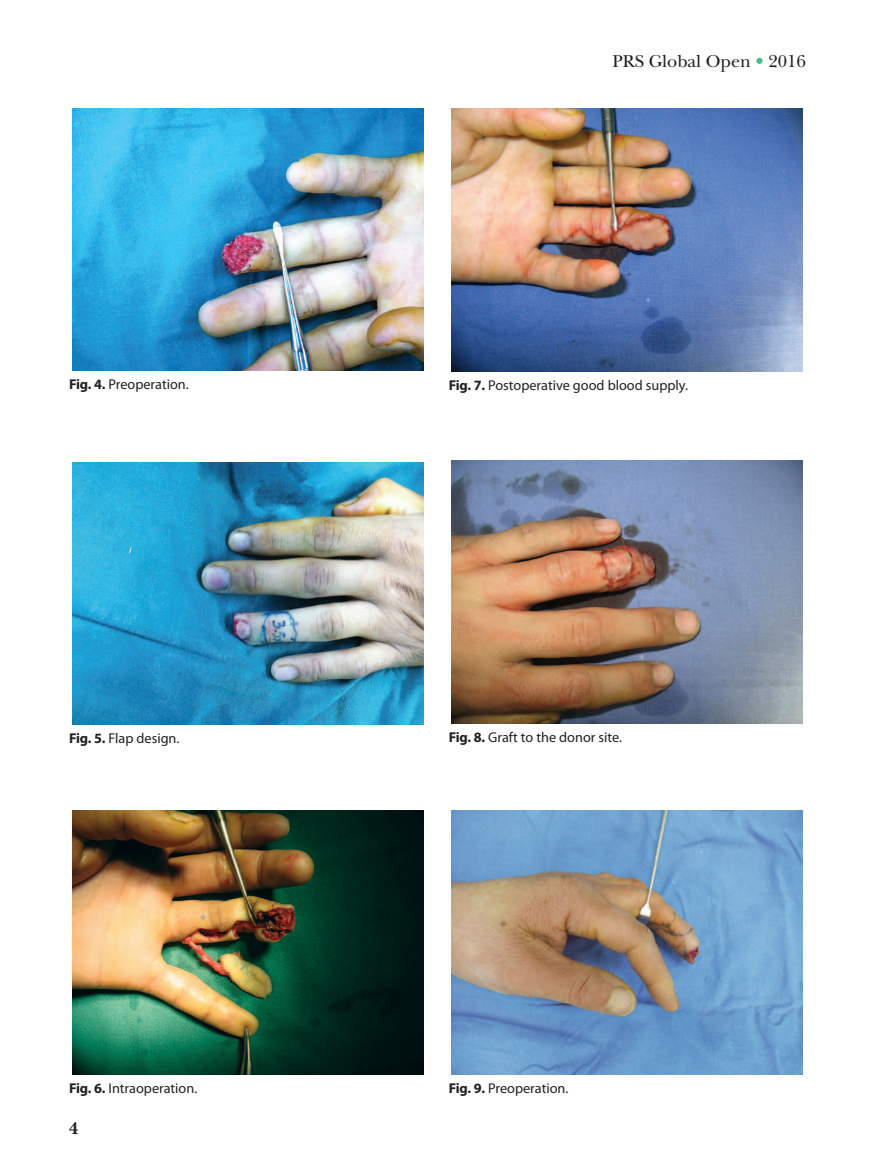
<style>
.page{position:relative;width:878px;height:1175px;background:#fff}
.page>*{position:absolute;margin:0;border:0;box-sizing:border-box;transform-origin:0 0}
.t1{font:18px "New Baskerville";color:#231f20}
.t2{font:700 18px "New Baskerville";color:#231f20}
.t3{font:14.25px "Myriad Pro";color:#231f20}
.s1{color:#47bc8d}
.s2{font-weight:700}
</style>
<div class="page">
<img style="left:72px;top:108px;width:351px;height:262px">
<img style="left:72px;top:462px;width:351px;height:262px">
<img style="left:72px;top:810px;width:351px;height:264px">
<img style="left:451px;top:108px;width:352px;height:263px">
<img style="left:451px;top:460px;width:352px;height:263px">
<img style="left:451px;top:810px;width:352px;height:264px">
<p class="t1" style="left:612px;top:51px;width:195px">PRS Global Open <span class="s1">•</span> 2016</p>
<p class="t3" style="left:69px;top:375px;width:121px"><span class="s2">Fig. 4.</span> Preoperation.</p>
<p class="t3" style="left:448px;top:376px;width:241px"><span class="s2">Fig. 7.</span> Postoperative good blood supply.</p>
<p class="t3" style="left:69px;top:729px;width:112px"><span class="s2">Fig. 5.</span> Flap design.</p>
<p class="t3" style="left:448px;top:728px;width:175px"><span class="s2">Fig. 8.</span> Graft to the donor site.</p>
<p class="t3" style="left:69px;top:1079px;width:130px"><span class="s2">Fig. 6.</span> I ntraoperation.</p>
<p class="t3" style="left:448px;top:1079px;width:121px"><span class="s2">Fig. 9.</span> Preoperation.</p>
<p class="t2" style="left:69px;top:1118px;width:11px">4</p>
</div>
